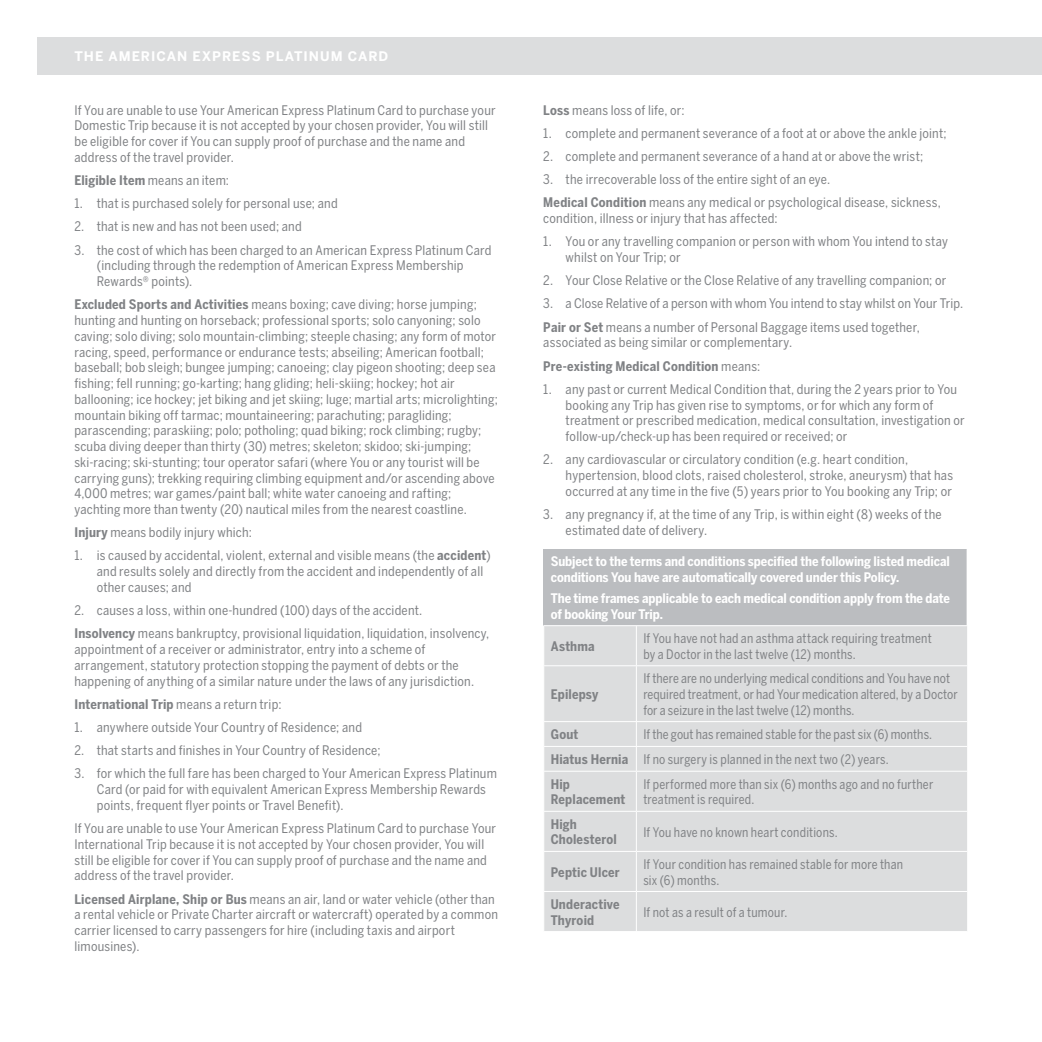
<style>
.page{position:relative;width:1042px;height:1042px;background:#fff}
.page>*{position:absolute;margin:0;border:0;box-sizing:border-box;transform-origin:0 0}
.t1{font:13.12px/15.8px "Benton Sans Cond";letter-spacing:.015em;color:#808285}
.t2{font:13.12px/15.8px "Benton Sans Cond";letter-spacing:.015em;color:#808285;scale:.95 1}
.t3{font:700 13.12px/15.8px "Benton Sans Cond";letter-spacing:-.005em;color:#fff}
.t4{font:700 13.12px/15.8px "Benton Sans Cond";letter-spacing:.015em;color:#808285}
.t5{font:700 13.12px "Benton Sans";letter-spacing:.075em;color:#fff}
.s1{font-weight:400}
.s2{font-weight:700}
</style>
<div class="page">
<div style="left:37px;top:37px;width:1005px;height:37px;background:#dcddde"></div>
<div style="left:544px;top:549px;width:423px;height:77px;background:#bbbdc0"></div>
<div style="left:544px;top:626px;width:423px;height:305px;background:#dcddde"></div>
<hr style="left:966px;top:549px;width:1px;height:76px;background:#fff">
<hr style="left:543px;top:625px;width:424px;height:1px;background:#fff">
<hr style="left:543px;top:665px;width:424px;height:1px;background:#fff">
<hr style="left:543px;top:721px;width:424px;height:1px;background:#fff">
<hr style="left:543px;top:746px;width:424px;height:1px;background:#fff">
<hr style="left:543px;top:771px;width:93px;height:1px;background:#fff">
<hr style="left:543px;top:811px;width:93px;height:1px;background:#fff">
<hr style="left:543px;top:851px;width:93px;height:1px;background:#fff">
<hr style="left:543px;top:891px;width:93px;height:1px;background:#fff">
<hr style="left:636px;top:771px;width:331px;height:1px;background:#fff">
<hr style="left:636px;top:811px;width:331px;height:1px;background:#fff">
<hr style="left:636px;top:851px;width:331px;height:1px;background:#fff">
<hr style="left:636px;top:891px;width:331px;height:1px;background:#fff">
<hr style="left:636px;top:626px;width:1px;height:39px;background:#fff">
<hr style="left:636px;top:666px;width:1px;height:55px;background:#fff">
<svg style="left:636px;top:722px;width:1px;height:49px"></svg>
<hr style="left:636px;top:771px;width:1px;height:40px;background:#fff">
<hr style="left:636px;top:812px;width:1px;height:39px;background:#fff">
<hr style="left:636px;top:852px;width:1px;height:39px;background:#fff">
<hr style="left:636px;top:892px;width:1px;height:39px;background:#fff">
<p class="t5" style="left:74px;top:50px;width:315px">THE AMERICAN EXPRESS PLATINUM CARD</p>
<p class="t1" style="left:74px;top:103px;width:423px">If You are unable to use Your American Express Platinum Card to purchase your Domestic Trip because it is not accepted by your chosen provider, You will still be eligible for cover if You can supply proof of purchase and the name and address of the travel provider.</p>
<p class="t4" style="left:74px;top:173px;width:156px">Eligible Item <span class="s1">means an item:</span></p>
<p class="t1" style="left:74px;top:196px;width:265px">1. that is purchased solely for personal use; and</p>
<p class="t1" style="left:74px;top:220px;width:229px">2. that is new and has not been used; and</p>
<p class="t1" style="left:97px;top:243px;width:396px;text-indent:-22px">3. the cost of which has been charged to an American Express Platinum Card (including through the redemption of American Express Membership<br>Rewards® points).</p>
<p class="t1" style="left:74px;top:297px;width:425px"><span class="s2">Excluded Sports and Activities</span> means boxing; cave diving; horse jumping; hunting and hunting on horseback; professional sports; solo canyoning; solo caving; solo diving; solo mountain-climbing; steeple chasing; any form of motor racing, speed, performance or endurance tests; abseiling; American football; baseball; bob sleigh; bungee jumping; canoeing; clay pigeon shooting; deep sea fishing; fell running; go-karting; hang gliding; heli-skiing; hockey; hot air ballooning; ice hockey; jet biking and jet skiing; luge; martial arts; microlighting; mountain biking off tarmac; mountaineering; parachuting; paragliding; parascending; paraskiing; polo; potholing; quad biking; rock climbing; rugby; scuba diving deeper than thirty (30) metres; skeleton; skidoo; ski-jumping; ski-racing; ski-stunting; tour operator safari (where You or any tourist will be carrying guns); trekking requiring climbing equipment and/or ascending above 4,000 metres; war games/paint ball; white water canoeing and rafting; yachting more than twenty (20) nautical miles from the nearest coastline.</p>
<p class="t1" style="left:74px;top:525px;width:179px"><span class="s2">Injury</span> means bodily injury which:</p>
<p class="t1" style="left:97px;top:549px;width:395px;text-indent:-22px">1. is caused by accidental, violent, external and visible means (the <span class="s2">accident</span>) and results solely and directly from the accident and independently of all other causes; and</p>
<p class="t1" style="left:74px;top:599px;width:416px;line-height:23.3px">2. causes a loss, within one-hundred (100) days of the accident.<br><span class="s2">Insolvency</span> means bankruptcy, provisional liquidation, liquidation, insolvency,</p>
<p class="t1" style="left:74px;top:642px;width:401px">appointment of a receiver or administrator, entry into a scheme of arrangement, statutory protection stopping the payment of debts or the happening of anything of a similar nature under the laws of any jurisdiction.</p>
<p class="t4" style="left:74px;top:697px;width:209px">International Trip <span class="s1">means a return trip:</span></p>
<p class="t1" style="left:74px;top:720px;width:289px">1. anywhere outside Your Country of Residence; and</p>
<p class="t1" style="left:74px;top:743px;width:308px">2. that starts and finishes in Your Country of Residence;</p>
<p class="t1" style="left:97px;top:766px;width:402px;text-indent:-22px">3. for which the full fare has been charged to Your American Express Platinum<br>Card (or paid for with equivalent American Express Membership Rewards points, frequent flyer points or Travel Benefit).</p>
<p class="t1" style="left:74px;top:821px;width:423px">If You are unable to use Your American Express Platinum Card to purchase Your International Trip because it is not accepted by Your chosen provider, You will still be eligible for cover if You can supply proof of purchase and the name and address of the travel provider.</p>
<p class="t1" style="left:74px;top:892px;width:425px"><span class="s2">Licensed Airplane, Ship or Bus</span> means an air, land or water vehicle (other than a rental vehicle or Private Charter aircraft or watercraft) operated by a common carrier licensed to carry passengers for hire (including taxis and airport limousines).</p>
<p class="t1" style="left:543px;top:103px;width:143px"><span class="s2">Loss</span> means loss of life, or:</p>
<p class="t1" style="left:543px;top:126px;width:405px">1. complete and permanent severance of a foot at or above the ankle joint;</p>
<p class="t1" style="left:543px;top:149px;width:381px">2. complete and permanent severance of a hand at or above the wrist;</p>
<p class="t1" style="left:543px;top:168px;width:399px;line-height:23.3px">3. the irrecoverable loss of the entire sight of an eye.<br><span class="s2">Medical Condition</span> means any medical or psychological disease, sickness,</p>
<p class="t1" style="left:543px;top:211px;width:236px">condition, illness or injury that has affected:</p>
<p class="t1" style="left:566px;top:234px;width:384px;text-indent:-22px">1. You or any travelling companion or person with whom You intend to stay whilst on Your Trip; or</p>
<p class="t1" style="left:543px;top:273px;width:404px">2. Your Close Relative or the Close Relative of any travelling companion; or</p>
<p class="t1" style="left:543px;top:293px;width:421px;line-height:23.3px">3. a Close Relative of a person with whom You intend to stay whilst on Your Trip.<br><span class="s2">Pair or Set</span> means a number of Personal Baggage items used together,</p>
<p class="t1" style="left:543px;top:332px;width:250px;line-height:23.3px">associated as being similar or complementary.<br><span class="s2">Pre-existing Medical Condition</span> means:</p>
<p class="t1" style="left:566px;top:382px;width:400px;text-indent:-22px">1. any past or current Medical Condition that, during the 2 years prior to You booking any Trip has given rise to symptoms, or for which any form of treatment or prescribed medication, medical consultation, investigation or follow-up/check-up has been required or received; or</p>
<p class="t1" style="left:566px;top:452px;width:389px;text-indent:-22px">2. any cardiovascular or circulatory condition (e.g. heart condition, hypertension, blood clots, raised cholesterol, stroke, aneurysm) that has occurred at any time in the five (5) years prior to You booking any Trip; or</p>
<p class="t1" style="left:566px;top:507px;width:377px;text-indent:-22px">3. any pregnancy if, at the time of any Trip, is within eight (8) weeks of the estimated date of delivery.</p>
<p class="t3" style="left:551px;top:555px;width:401px">Subject to the terms and conditions specified the following listed medical conditions You have are automatically covered under this Policy.</p>
<p class="t3" style="left:551px;top:591px;width:401px">The time frames applicable to each medical condition apply from the date of booking Your Trip.</p>
<p class="t4" style="left:551px;top:639px;width:45px">Asthma</p>
<p class="t2" style="left:643px;top:631px;width:305px">If You have not had an asthma attack requiring treatment by a Doctor in the last twelve (12) months.</p>
<p class="t4" style="left:551px;top:687px;width:49px">Epilepsy</p>
<p class="t2" style="left:643px;top:671px;width:332px">If there are no underlying medical conditions and You have not required treatment, or had Your medication altered, by a Doctor for a seizure in the last twelve (12) months.</p>
<p class="t4" style="left:551px;top:727px;width:29px">Gout</p>
<p class="t2" style="left:551px;top:723px;width:403px;line-height:24.7px;text-indent:93px">If the gout has remained stable for the past six (6) months.<br><span class="s2">Hiatus Hernia</span> If no surgery is planned in the next two (2) years.<br><span class="s2">Hip</span></p>
<p class="t4" style="left:551px;top:792px;width:76px">Replacement</p>
<p class="t2" style="left:643px;top:777px;width:307px">If performed more than six (6) months ago and no further treatment is required.</p>
<p class="t4" style="left:551px;top:817px;width:68px">High<br>Cholesterol</p>
<p class="t2" style="left:643px;top:825px;width:206px">If You have no known heart conditions.</p>
<p class="t4" style="left:551px;top:865px;width:71px">Peptic Ulcer</p>
<p class="t2" style="left:643px;top:857px;width:275px">If Your condition has remained stable for more than six (6) months.</p>
<p class="t4" style="left:551px;top:897px;width:70px">Underactive<br>Thyroid</p>
<p class="t2" style="left:643px;top:905px;width:153px">If not as a result of a tumour.</p>
</div>
